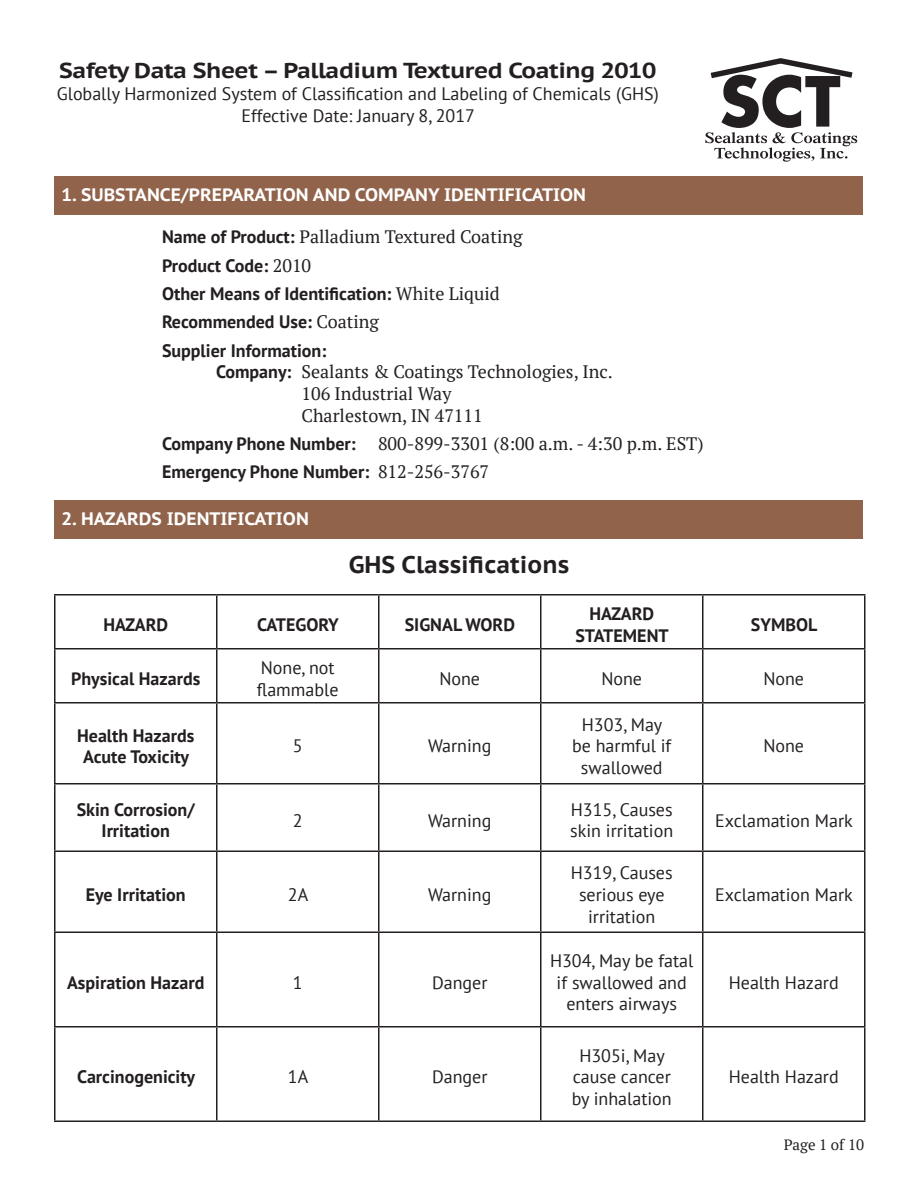
<style>
.page{position:relative;width:918px;height:1188px;background:#fff}
.page>*{position:absolute;margin:0;border:0;box-sizing:border-box;transform-origin:0 0}
.t1{font:700 24px "PT Sans Caption";color:#231f20}
.t2{font:700 21.6px "PT Sans Caption";letter-spacing:-.02em;color:#231f20;scale:1.11 1}
.t3{font:18px/21.6px "PT Sans";color:#231f20;text-align:center}
.t4{font:700 18px/21.6px "PT Sans";color:#231f20;text-align:center}
.t5{font:18px "PT Serif";color:#231f20}
.t6{font:700 18px "PT Sans Caption";color:#fff}
.t7{font:15px "PT Serif";color:#231f20}
.s1{font-family:"PT Sans";font-weight:700}
.s2{font-family:"PT Serif";font-weight:400}
</style>
<div class="page">
<svg style="left:705px;top:58px;width:153px;height:104px"></svg>
<div style="left:55px;top:176px;width:808px;height:39px;background:#91634b"></div>
<div style="left:55px;top:500px;width:808px;height:39px;background:#91634b"></div>
<hr style="left:54px;top:594px;width:163px;height:2px;background:#231f20">
<hr style="left:54px;top:596px;width:2px;height:52px;background:#231f20">
<hr style="left:217px;top:594px;width:162px;height:2px;background:#231f20">
<hr style="left:216px;top:596px;width:2px;height:52px;background:#231f20">
<hr style="left:379px;top:594px;width:162px;height:2px;background:#231f20">
<hr style="left:378px;top:596px;width:2px;height:52px;background:#231f20">
<hr style="left:541px;top:594px;width:162px;height:2px;background:#231f20">
<hr style="left:540px;top:596px;width:2px;height:52px;background:#231f20">
<hr style="left:703px;top:594px;width:163px;height:2px;background:#231f20">
<hr style="left:702px;top:596px;width:2px;height:52px;background:#231f20">
<hr style="left:864px;top:596px;width:2px;height:52px;background:#231f20">
<hr style="left:54px;top:648px;width:163px;height:2px;background:#231f20">
<hr style="left:54px;top:650px;width:2px;height:52px;background:#231f20">
<hr style="left:217px;top:648px;width:162px;height:2px;background:#231f20">
<hr style="left:216px;top:650px;width:2px;height:52px;background:#231f20">
<hr style="left:379px;top:648px;width:162px;height:2px;background:#231f20">
<hr style="left:378px;top:650px;width:2px;height:52px;background:#231f20">
<hr style="left:541px;top:648px;width:162px;height:2px;background:#231f20">
<hr style="left:540px;top:650px;width:2px;height:52px;background:#231f20">
<hr style="left:703px;top:648px;width:163px;height:2px;background:#231f20">
<hr style="left:702px;top:650px;width:2px;height:52px;background:#231f20">
<hr style="left:864px;top:650px;width:2px;height:52px;background:#231f20">
<hr style="left:54px;top:702px;width:163px;height:2px;background:#231f20">
<hr style="left:54px;top:704px;width:2px;height:79px;background:#231f20">
<hr style="left:217px;top:702px;width:162px;height:2px;background:#231f20">
<hr style="left:216px;top:704px;width:2px;height:79px;background:#231f20">
<hr style="left:379px;top:702px;width:162px;height:2px;background:#231f20">
<hr style="left:378px;top:704px;width:2px;height:79px;background:#231f20">
<hr style="left:541px;top:702px;width:162px;height:2px;background:#231f20">
<hr style="left:540px;top:704px;width:2px;height:79px;background:#231f20">
<hr style="left:703px;top:702px;width:163px;height:2px;background:#231f20">
<hr style="left:702px;top:704px;width:2px;height:79px;background:#231f20">
<hr style="left:864px;top:704px;width:2px;height:79px;background:#231f20">
<hr style="left:54px;top:783px;width:163px;height:1px;background:#231f20">
<hr style="left:54px;top:784px;width:2px;height:66px;background:#231f20">
<hr style="left:217px;top:783px;width:162px;height:1px;background:#231f20">
<hr style="left:216px;top:784px;width:2px;height:66px;background:#231f20">
<hr style="left:379px;top:783px;width:162px;height:1px;background:#231f20">
<hr style="left:378px;top:784px;width:2px;height:66px;background:#231f20">
<hr style="left:541px;top:783px;width:162px;height:1px;background:#231f20">
<hr style="left:540px;top:784px;width:2px;height:66px;background:#231f20">
<hr style="left:703px;top:783px;width:163px;height:1px;background:#231f20">
<hr style="left:702px;top:784px;width:2px;height:66px;background:#231f20">
<hr style="left:864px;top:784px;width:2px;height:66px;background:#231f20">
<hr style="left:54px;top:850px;width:163px;height:2px;background:#231f20">
<hr style="left:54px;top:852px;width:2px;height:80px;background:#231f20">
<hr style="left:217px;top:850px;width:162px;height:2px;background:#231f20">
<hr style="left:216px;top:852px;width:2px;height:80px;background:#231f20">
<hr style="left:379px;top:850px;width:162px;height:2px;background:#231f20">
<hr style="left:378px;top:852px;width:2px;height:80px;background:#231f20">
<hr style="left:541px;top:850px;width:162px;height:2px;background:#231f20">
<hr style="left:540px;top:852px;width:2px;height:80px;background:#231f20">
<hr style="left:703px;top:850px;width:163px;height:2px;background:#231f20">
<hr style="left:702px;top:852px;width:2px;height:80px;background:#231f20">
<hr style="left:864px;top:852px;width:2px;height:80px;background:#231f20">
<hr style="left:54px;top:932px;width:163px;height:1px;background:#231f20">
<hr style="left:54px;top:933px;width:2px;height:93px;background:#231f20">
<hr style="left:217px;top:932px;width:162px;height:1px;background:#231f20">
<hr style="left:216px;top:933px;width:2px;height:93px;background:#231f20">
<hr style="left:379px;top:932px;width:162px;height:1px;background:#231f20">
<hr style="left:378px;top:933px;width:2px;height:93px;background:#231f20">
<hr style="left:541px;top:932px;width:162px;height:1px;background:#231f20">
<hr style="left:540px;top:933px;width:2px;height:93px;background:#231f20">
<hr style="left:703px;top:932px;width:163px;height:1px;background:#231f20">
<hr style="left:702px;top:933px;width:2px;height:93px;background:#231f20">
<hr style="left:864px;top:933px;width:2px;height:93px;background:#231f20">
<hr style="left:54px;top:1026px;width:163px;height:2px;background:#231f20">
<hr style="left:54px;top:1028px;width:2px;height:92px;background:#231f20">
<hr style="left:217px;top:1026px;width:162px;height:2px;background:#231f20">
<hr style="left:216px;top:1028px;width:2px;height:92px;background:#231f20">
<hr style="left:379px;top:1026px;width:162px;height:2px;background:#231f20">
<hr style="left:378px;top:1028px;width:2px;height:92px;background:#231f20">
<hr style="left:541px;top:1026px;width:162px;height:2px;background:#231f20">
<hr style="left:540px;top:1028px;width:2px;height:92px;background:#231f20">
<hr style="left:703px;top:1026px;width:163px;height:2px;background:#231f20">
<hr style="left:702px;top:1028px;width:2px;height:92px;background:#231f20">
<hr style="left:864px;top:1028px;width:2px;height:92px;background:#231f20">
<hr style="left:54px;top:1120px;width:163px;height:2px;background:#231f20">
<hr style="left:217px;top:1120px;width:162px;height:2px;background:#231f20">
<hr style="left:379px;top:1120px;width:162px;height:2px;background:#231f20">
<hr style="left:541px;top:1120px;width:162px;height:2px;background:#231f20">
<hr style="left:703px;top:1120px;width:163px;height:2px;background:#231f20">
<p class="t2" style="left:59px;top:57px;width:539px">Safety Data Sheet – Palladium Textured Coating 2010</p>
<p class="t3" style="left:57px;top:82px;width:604px">Globally Harmonized System of Classification and Labeling of Chemicals (GHS)</p>
<p class="t3" style="left:241px;top:104px;width:235px">Effective Date: January 8, 2017</p>
<p class="t6" style="left:62px;top:183px;width:526px">1. SUBSTANCE/PREPARATION AND COMPANY IDENTIFICATION</p>
<p class="t5" style="left:162px;top:225px;width:362px"><span class="s1">Name of Product:</span> Palladium Textured Coating</p>
<p class="t4" style="left:162px;top:254px;width:151px">Product Code: <span class="s2">2010</span></p>
<p class="t4" style="left:162px;top:283px;width:339px">Other Means of Identification: <span class="s2">White Liquid</span></p>
<p class="t4" style="left:162px;top:311px;width:219px">Recommended Use: <span class="s2">Coating</span></p>
<p class="t4" style="left:162px;top:339px;width:166px">Supplier Information:</p>
<p class="t5" style="left:216px;top:360px;width:398px"><span class="s1">Company:</span> Sealants &amp; Coatings Technologies, Inc.</p>
<p class="t5" style="left:302px;top:382px;width:152px">106 Industrial Way</p>
<p class="t5" style="left:302px;top:403px;width:183px">Charlestown, IN 47111</p>
<p class="t5" style="left:162px;top:432px;width:543px"><span class="s1">Company Phone Number:</span> 800-899-3301 (8:00 a.m. - 4:30 p.m. EST)</p>
<p class="t4" style="left:162px;top:461px;width:329px">Emergency Phone Number: <span class="s2">812-256-3767</span></p>
<p class="t6" style="left:62px;top:507px;width:249px">2. HAZARDS IDENTIFICATION</p>
<p class="t1" style="left:349px;top:549px;width:222px">GHS Classifications</p>
<p class="t4" style="left:103px;top:613px;width:66px">HAZARD</p>
<p class="t4" style="left:257px;top:613px;width:83px">CATEGORY</p>
<p class="t4" style="left:405px;top:613px;width:112px">SIGNAL WORD</p>
<p class="t4" style="left:575px;top:603px;width:95px">HAZARD<br>STATEMENT</p>
<p class="t4" style="left:751px;top:613px;width:68px">SYMBOL</p>
<p class="t4" style="left:71px;top:667px;width:131px">Physical Hazards</p>
<p class="t3" style="left:257px;top:657px;width:83px;text-align:left">None, not flammable</p>
<p class="t3" style="left:439px;top:667px;width:42px">None</p>
<p class="t3" style="left:601px;top:667px;width:42px">None</p>
<p class="t3" style="left:763px;top:667px;width:42px">None</p>
<p class="t4" style="left:77px;top:724px;width:119px">Health Hazards<br>Acute Toxicity</p>
<p class="t3" style="left:293px;top:735px;width:11px">5</p>
<p class="t3" style="left:428px;top:735px;width:65px">Warning</p>
<p class="t3" style="left:572px;top:713px;width:101px">H303, May be harmful if swallowed</p>
<p class="t3" style="left:763px;top:735px;width:42px">None</p>
<p class="t4" style="left:77px;top:798px;width:119px">Skin Corrosion/<br>Irritation</p>
<p class="t3" style="left:293px;top:809px;width:11px">2</p>
<p class="t3" style="left:428px;top:809px;width:65px">Warning</p>
<p class="t3" style="left:570px;top:798px;width:105px;text-align:left">H315, Causes skin irritation</p>
<p class="t3" style="left:715px;top:809px;width:139px">Exclamation Mark</p>
<p class="t4" style="left:86px;top:883px;width:101px">Eye Irritation</p>
<p class="t3" style="left:288px;top:883px;width:22px">2A</p>
<p class="t3" style="left:428px;top:883px;width:65px">Warning</p>
<p class="t3" style="left:571px;top:862px;width:103px">H319, Causes serious eye irritation</p>
<p class="t3" style="left:715px;top:883px;width:139px">Exclamation Mark</p>
<p class="t4" style="left:67px;top:971px;width:139px">Aspiration Hazard</p>
<p class="t3" style="left:293px;top:971px;width:11px">1</p>
<p class="t3" style="left:432px;top:971px;width:57px">Danger</p>
<p class="t3" style="left:550px;top:950px;width:145px">H304, May be fatal if swallowed and enters airways</p>
<p class="t3" style="left:729px;top:971px;width:111px">Health Hazard</p>
<p class="t4" style="left:77px;top:1066px;width:119px">Carcinogenicity</p>
<p class="t3" style="left:288px;top:1066px;width:22px">1A</p>
<p class="t3" style="left:432px;top:1066px;width:57px">Danger</p>
<p class="t3" style="left:572px;top:1044px;width:102px">H305i, May cause cancer by inhalation</p>
<p class="t3" style="left:729px;top:1066px;width:111px">Health Hazard</p>
<p class="t7" style="left:784px;top:1135px;width:82px">Page 1 of 10</p>
</div>
